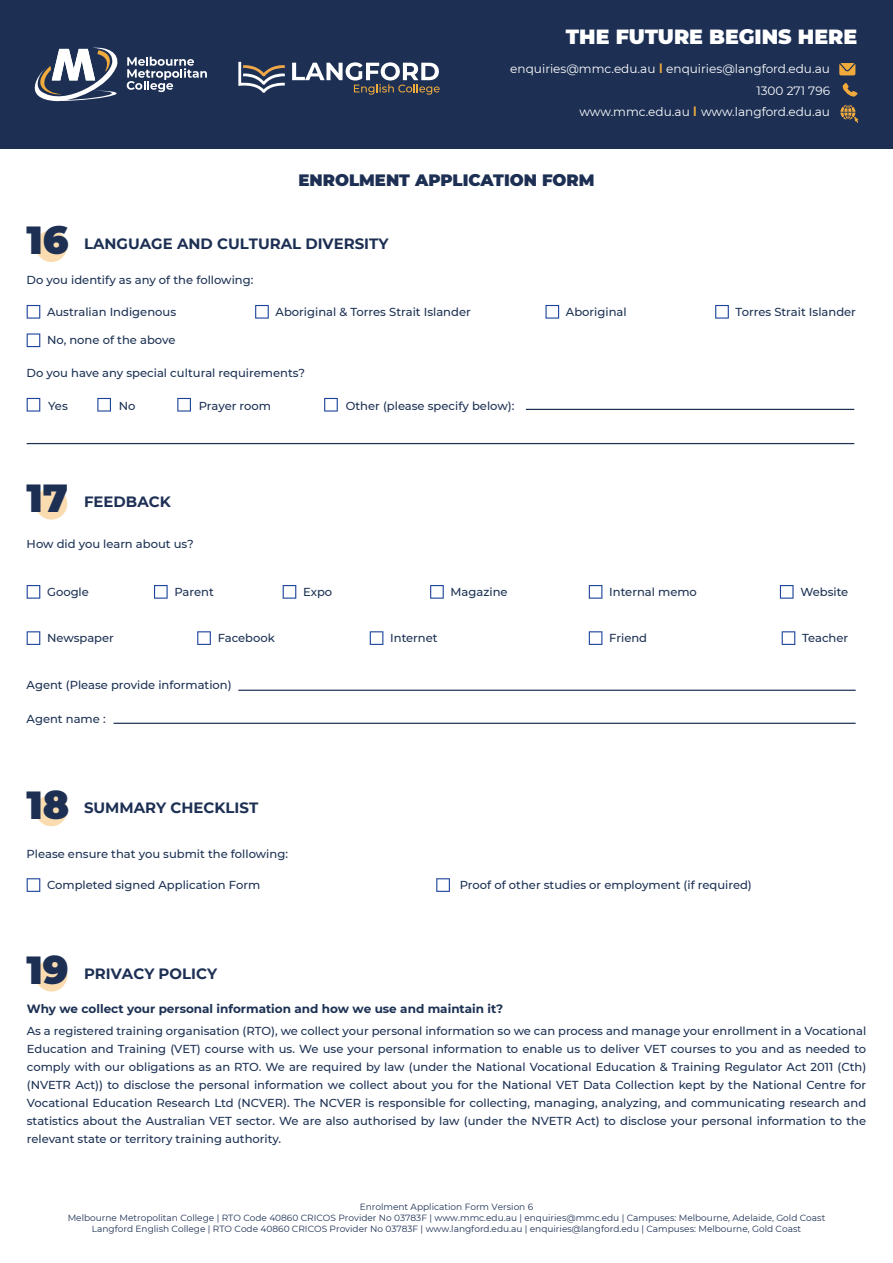
<style>
.page{position:relative;width:893px;height:1263px;background:#fff}
.page>*{position:absolute;margin:0;border:0;box-sizing:border-box;transform-origin:0 0}
.t1{font:900 39.15px "Montserrat";color:#1d3054}
.t2{font:900 20.55px "Montserrat";color:#fff}
.t3{font:900 16.5px "Montserrat";color:#1d3054}
.t4{font:700 15px "Montserrat";color:#1d3054}
.t5{font:12px "Montserrat";color:#fff}
.t6{font:700 12px "Montserrat";color:#1c3154}
.t7{font:500 11.55px/18px "Montserrat";color:#1c3154;text-align:justify}
.t8{font:9px/10.8px "Montserrat";color:#1d3054;text-align:center}
.s1{font-weight:600;font-size:13.5px;color:#f1ab3d}
</style>
<div class="page">
<div style="left:35px;top:230px;width:32px;height:32px;background:#fadcb0;border-radius:50%"></div>
<svg style="left:27px;top:398px;width:13px;height:14px"></svg>
<svg style="left:97px;top:398px;width:14px;height:14px"></svg>
<svg style="left:177px;top:398px;width:14px;height:14px"></svg>
<svg style="left:324px;top:398px;width:14px;height:14px"></svg>
<svg style="left:27px;top:305px;width:13px;height:14px"></svg>
<svg style="left:27px;top:333px;width:13px;height:14px"></svg>
<svg style="left:255px;top:305px;width:14px;height:14px"></svg>
<svg style="left:545px;top:305px;width:14px;height:14px"></svg>
<svg style="left:715px;top:305px;width:14px;height:14px"></svg>
<hr style="left:526px;top:409px;width:328px;height:1px;background:#1d3054">
<div style="left:35px;top:794px;width:32px;height:32px;background:#fadcb0;border-radius:50%"></div>
<svg style="left:27px;top:878px;width:13px;height:14px"></svg>
<svg style="left:436px;top:878px;width:14px;height:14px"></svg>
<div style="left:35px;top:488px;width:32px;height:32px;background:#fadcb0;border-radius:50%"></div>
<svg style="left:27px;top:585px;width:13px;height:14px"></svg>
<svg style="left:27px;top:631px;width:13px;height:14px"></svg>
<svg style="left:197px;top:631px;width:14px;height:14px"></svg>
<svg style="left:370px;top:631px;width:13px;height:14px"></svg>
<svg style="left:589px;top:631px;width:13px;height:14px"></svg>
<svg style="left:782px;top:631px;width:13px;height:14px"></svg>
<svg style="left:154px;top:585px;width:14px;height:14px"></svg>
<svg style="left:283px;top:585px;width:13px;height:14px"></svg>
<svg style="left:430px;top:585px;width:14px;height:14px"></svg>
<svg style="left:589px;top:585px;width:13px;height:14px"></svg>
<svg style="left:780px;top:585px;width:13px;height:14px"></svg>
<hr style="left:238px;top:690px;width:618px;height:1px;background:#1d3054">
<hr style="left:114px;top:723px;width:742px;height:1px;background:#1d3054">
<hr style="left:27px;top:443px;width:827px;height:1px;background:#1d3054">
<div style="left:35px;top:960px;width:32px;height:31px;background:#fadcb0;border-radius:50%"></div>
<div style="left:0;top:0;width:893px;height:149px;background:#1d3054"></div>
<svg style="left:840px;top:105px;width:18px;height:18px"></svg>
<svg style="left:843px;top:83px;width:15px;height:14px"></svg>
<svg style="left:839px;top:63px;width:16px;height:12px"></svg>
<svg style="left:34px;top:47px;width:84px;height:55px"></svg>
<svg style="left:127px;top:57px;width:80px;height:35px"></svg>
<svg style="left:292px;top:62px;width:148px;height:33px"></svg>
<svg style="left:238px;top:62px;width:47px;height:31px"></svg>
<h2 class="t2" style="left:566px;top:21px;width:293px">THE FUTURE BEGINS HERE</h2>
<p class="t5" style="left:510px;top:60px;width:321px">enquiries@mmc.edu.au <span class="s1">I</span> enquiries@langford.edu.au</p>
<p class="t5" style="left:579px;top:103px;width:252px">www.mmc.edu.au <span class="s1">I</span> www.langford.edu.au</p>
<p class="t5" style="left:756px;top:82px;width:75px">1300 271 796</p>
<h3 class="t3" style="left:298px;top:167px;width:298px">ENROLMENT APPLICATION FORM</h3>
<h1 class="t1" style="left:27px;top:211px;width:44px">16</h1>
<p class="t4" style="left:84px;top:233px;width:306px">LANGUAGE AND CULTURAL DIVERSITY</p>
<p class="t7" style="left:27px;top:270px;width:228px">Do you identify as any of the following:</p>
<p class="t7" style="left:47px;top:302px;width:131px">Australian Indigenous</p>
<p class="t7" style="left:47px;top:331px;width:130px">No, none of the above</p>
<p class="t7" style="left:276px;top:302px;width:197px">Aboriginal &amp; Torres Strait Islander</p>
<p class="t7" style="left:566px;top:302px;width:62px">Aboriginal</p>
<p class="t7" style="left:736px;top:302px;width:122px">Torres Strait Islander</p>
<p class="t7" style="left:27px;top:364px;width:280px">Do you have any special cultural requirements?</p>
<p class="t7" style="left:48px;top:396px;width:21px">Yes</p>
<p class="t7" style="left:119px;top:396px;width:18px">No</p>
<p class="t7" style="left:199px;top:396px;width:74px">Prayer room</p>
<p class="t7" style="left:346px;top:396px;width:170px">Other (please specify below):</p>
<h1 class="t1" style="left:27px;top:469px;width:43px">17</h1>
<p class="t4" style="left:84px;top:490px;width:88px">FEEDBACK</p>
<p class="t7" style="left:27px;top:534px;width:169px">How did you learn about us?</p>
<p class="t7" style="left:174px;top:582px;width:41px">Parent</p>
<p class="t7" style="left:303px;top:582px;width:31px">Expo</p>
<p class="t7" style="left:451px;top:582px;width:59px">Magazine</p>
<p class="t7" style="left:609px;top:582px;width:89px">Internal memo</p>
<p class="t7" style="left:800px;top:582px;width:49px">Website</p>
<p class="t7" style="left:47px;top:582px;width:43px">Google</p>
<p class="t7" style="left:47px;top:628px;width:68px">Newspaper</p>
<p class="t7" style="left:218px;top:628px;width:59px">Facebook</p>
<p class="t7" style="left:390px;top:628px;width:49px">Internet</p>
<p class="t7" style="left:609px;top:628px;width:39px">Friend</p>
<p class="t7" style="left:802px;top:628px;width:48px">Teacher</p>
<p class="t7" style="left:27px;top:675px;width:207px">Agent (Please provide information)</p>
<p class="t7" style="left:27px;top:710px;width:81px">Agent name :</p>
<h1 class="t1" style="left:27px;top:775px;width:44px">18</h1>
<p class="t4" style="left:84px;top:797px;width:176px">SUMMARY CHECKLIST</p>
<p class="t7" style="left:27px;top:844px;width:263px">Please ensure that you submit the following:</p>
<p class="t7" style="left:47px;top:875px;width:215px">Completed signed Application Form</p>
<p class="t7" style="left:460px;top:875px;width:294px">Proof of other studies or employment (if required)</p>
<h1 class="t1" style="left:27px;top:941px;width:44px">19</h1>
<p class="t4" style="left:84px;top:962px;width:135px">PRIVACY POLICY</p>
<p class="t6" style="left:27px;top:1000px;width:478px">Why we collect your personal information and how we use and maintain it?</p>
<p class="t7" style="left:27px;top:1022px;width:841px">As a registered training organisation (RTO), we collect your personal information so we can process and manage your enrollment in a Vocational Education and Training (VET) course with us. We use your personal information to enable us to deliver VET courses to you and as needed to comply with our obligations as an RTO. We are required by law (under the National Vocational Education &amp; Training Regulator Act 2011 (Cth) (NVETR Act)) to disclose the personal information we collect about you for the National VET Data Collection kept by the National Centre for Vocational Education Research Ltd (NCVER). The NCVER is responsible for collecting, managing, analyzing, and communicating research and statistics about the Australian VET sector. We are also authorised by law (under the NVETR Act) to disclose your personal information to the relevant state or territory training authority.</p>
<p class="t8" style="left:68px;top:1201px;width:759px">Enrolment Application Form Version 6<br>Melbourne Metropolitan College | RTO Code 40860 CRICOS Provider No 03783F | www.mmc.edu.au | enquiries@mmc.edu | Campuses: Melbourne, Adelaide, Gold Coast<br>Langford English College | RTO Code 40860 CRICOS Provider No 03783F | www.langford.edu.au | enquiries@langford.edu | Campuses: Melbourne, Gold Coast</p>
</div>
